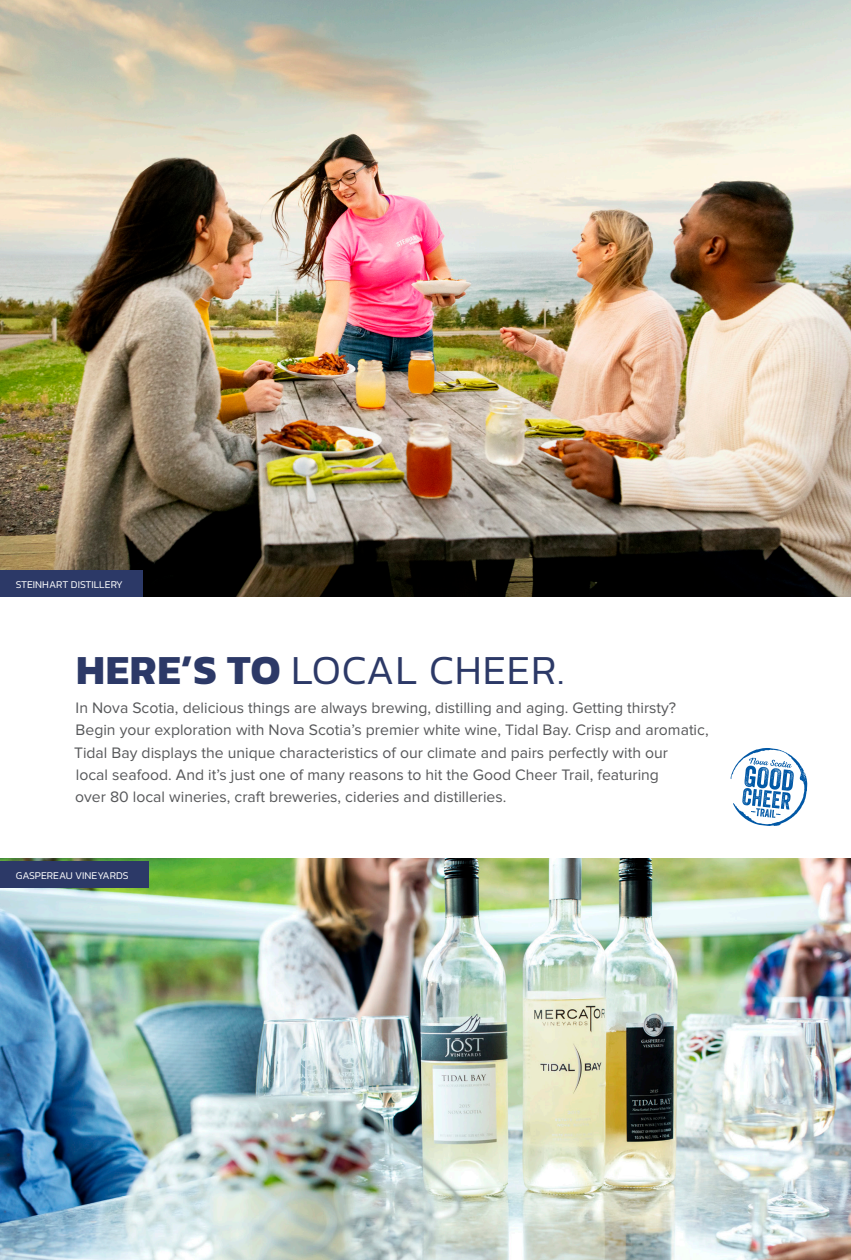
<style>
.page{position:relative;width:851px;height:1260px;background:#fff}
.page>*{position:absolute;margin:0;border:0;box-sizing:border-box;transform-origin:0 0}
.t1{font:300 42px "Kanit";letter-spacing:.02em;color:#2c3967}
._1_0_body{font:15.75px/22.4px "Proxima Nova";color:#57585a}
.t2{font:300 10.5px "Kanit";color:#fff}
.s1{font-weight:700}
</style>
<div class="page">
<img style="left:0;top:907px;width:1px;height:353px">
<img style="left:1px;top:858px;width:849px;height:402px">
<img style="left:0;top:0;width:850px;height:596px">
<svg style="left:0;top:365px;width:1px;height:23px"></svg>
<svg style="left:730px;top:748px;width:77px;height:78px"></svg>
<div style="left:0;top:861px;width:149px;height:26px;background:#2c3967"></div>
<div style="left:0;top:570px;width:142px;height:26px;background:#2c3967"></div>
<p class="t2" style="left:16px;top:577px;width:109px">STEINHART DISTILLERY</p>
<p class="t1" style="left:76px;top:641px;width:490px"><span class="s1">HERE’S TO</span> LOCAL CHEER.</p>
<p class="_1_0_body" style="left:74px;top:697px;width:636px">In Nova Scotia, delicious things are always brewing, distilling and aging. Getting thirsty?<br>Begin your exploration with Nova Scotia’s premier white wine, Tidal Bay. Crisp and aromatic, Tidal Bay displays the unique characteristics of our climate and pairs perfectly with our<br>local seafood. And it’s just one of many reasons to hit the Good Cheer Trail, featuring<br>over 80 local wineries, craft breweries, cideries and distilleries.</p>
<p class="t2" style="left:16px;top:868px;width:114px">GASPEREAU VINEYARDS</p>
</div>
